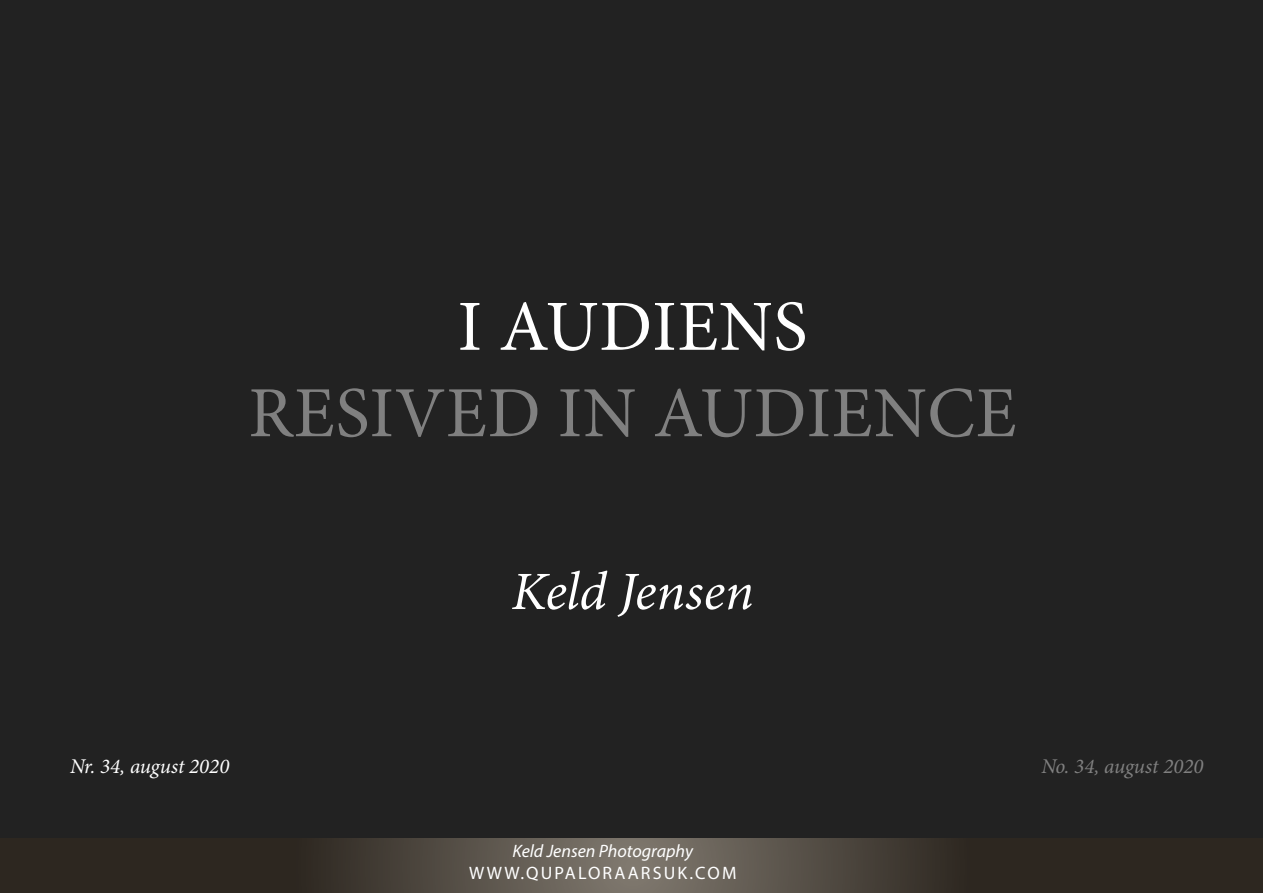
<style>
.page{position:relative;width:1263px;height:893px;background:#222}
.page>*{position:absolute;margin:0;border:0;box-sizing:border-box;transform-origin:0 0}
.t1{font:72px "Minion Pro";letter-spacing:.01em;color:#808080}
.t2{font:72px "Minion Pro";letter-spacing:.01em;color:#fff}
.t3{font:italic 54px "Minion Pro";color:#fff}
.t4{font:italic 21px "Minion Pro";color:#fff}
.t5{font:italic 21px "Minion Pro";color:#808080}
.t6{font:italic 18px "Myriad Pro";color:#fff}
.t7{font:18px "Myriad Pro";letter-spacing:.12em;color:#fff}
</style>
<div class="page">
<svg style="left:1px;top:838px;width:1262px;height:55px;background:#433d35"></svg>
<h1 class="t2" style="left:458px;top:279px;width:351px">I AUDIENS</h1>
<h1 class="t1" style="left:248px;top:365px;width:770px">RESIVED IN AUDIENCE</h1>
<h2 class="t3" style="left:511px;top:555px;width:244px">Keld Jensen</h2>
<p class="t4" style="left:70px;top:752px;width:161px">Nr. 34, august 2020</p>
<p class="t5" style="left:1041px;top:752px;width:164px">No. 34, august 2020</p>
<p class="t6" style="left:512px;top:840px;width:182px">Keld Jensen Photography</p>
<p class="t7" style="left:469px;top:862px;width:269px">WWW.QUPALORAARSUK.COM</p>
</div>
